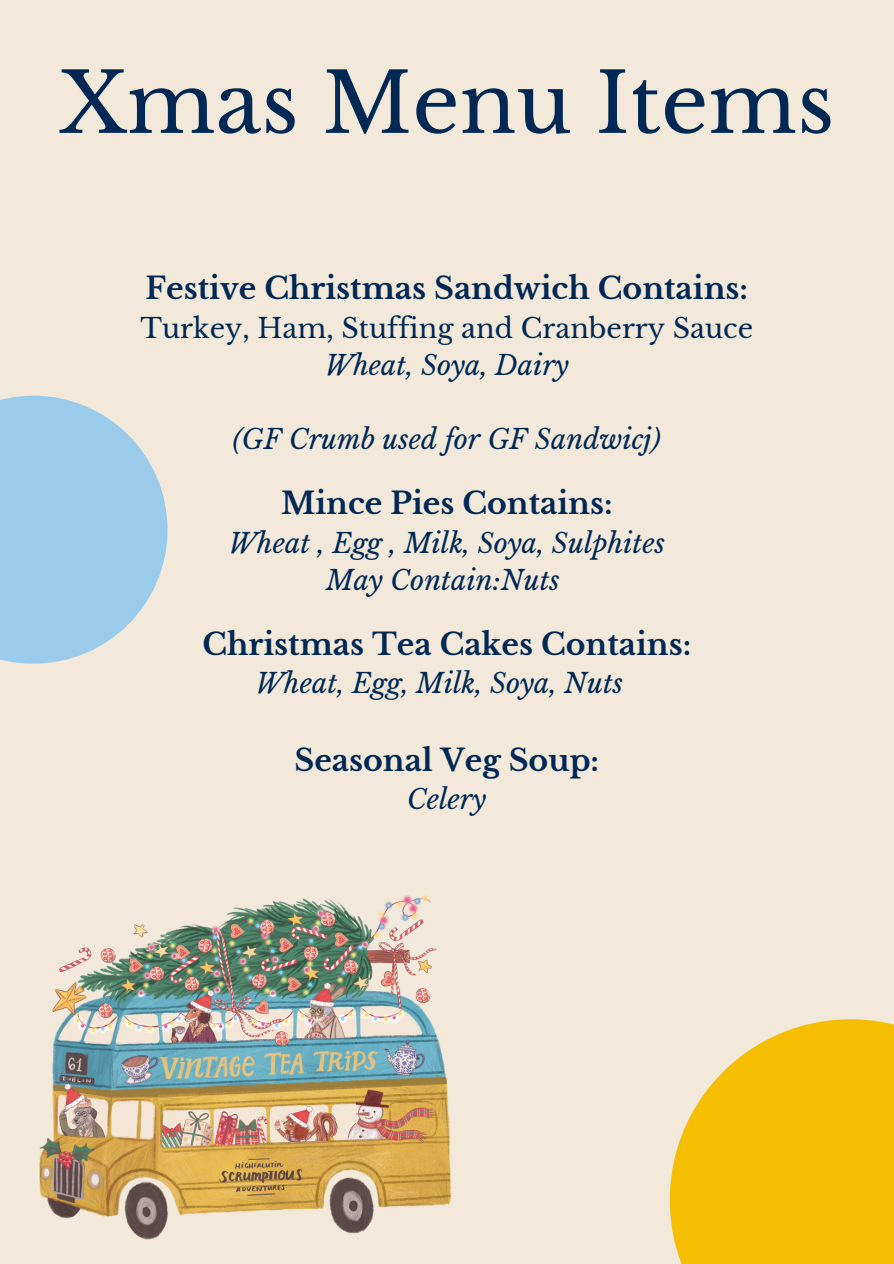
<style>
.page{position:relative;width:894px;height:1264px;background:#fff}
.page>*{position:absolute;margin:0;border:0;box-sizing:border-box;transform-origin:0 0}
.t1{font:82.5px "Libre Baskerville";color:#002855}
.t2{font:700 30px "Libre Baskerville";color:#002855}
.t3{font:italic 27px "Libre Baskerville";color:#002855}
.t4{font:27px/37.2px "Libre Baskerville";color:#002855;text-align:center}
.s1{font-style:italic}
</style>
<div class="page">
<div style="left:0;top:0;width:893px;height:1263px;background:#f2e9db"></div>
<svg style="left:0;top:395px;width:167px;height:268px;fill:#9bcbeb"></svg>
<div style="left:669px;top:1019px;width:224px;height:244px;background:#f6be00"></div>
<img style="left:39px;top:894px;width:412px;height:346px">
<h1 class="t1" style="left:59px;top:53px;width:776px">Xmas Menu Items</h1>
<h2 class="t2" style="left:145px;top:270px;width:603px">Festive Christmas Sandwich Contains:</h2>
<h2 class="t4" style="left:140px;top:310px;width:614px">Turkey, Ham, Stuffing and Cranberry Sauce<br><span class="s1">Wheat, Soya, Dairy</span></h2>
<p class="t3" style="left:233px;top:423px;width:429px">(GF Crumb used for GF Sandwicj)</p>
<p class="t2" style="left:281px;top:485px;width:333px">Mince Pies Contains:</p>
<p class="t3" style="left:228px;top:526px;width:438px">Wheat , Egg , Milk, Soya, Sulphites</p>
<p class="t3" style="left:326px;top:563px;width:235px">May Contain:Nuts</p>
<h2 class="t2" style="left:202px;top:626px;width:490px">Christmas Tea Cakes Contains:</h2>
<h2 class="t3" style="left:255px;top:667px;width:369px">Wheat, Egg, Milk, Soya, Nuts</h2>
<h2 class="t2" style="left:294px;top:742px;width:306px">Seasonal Veg Soup:</h2>
<h2 class="t3" style="left:407px;top:783px;width:81px">Celery</h2>
</div>
